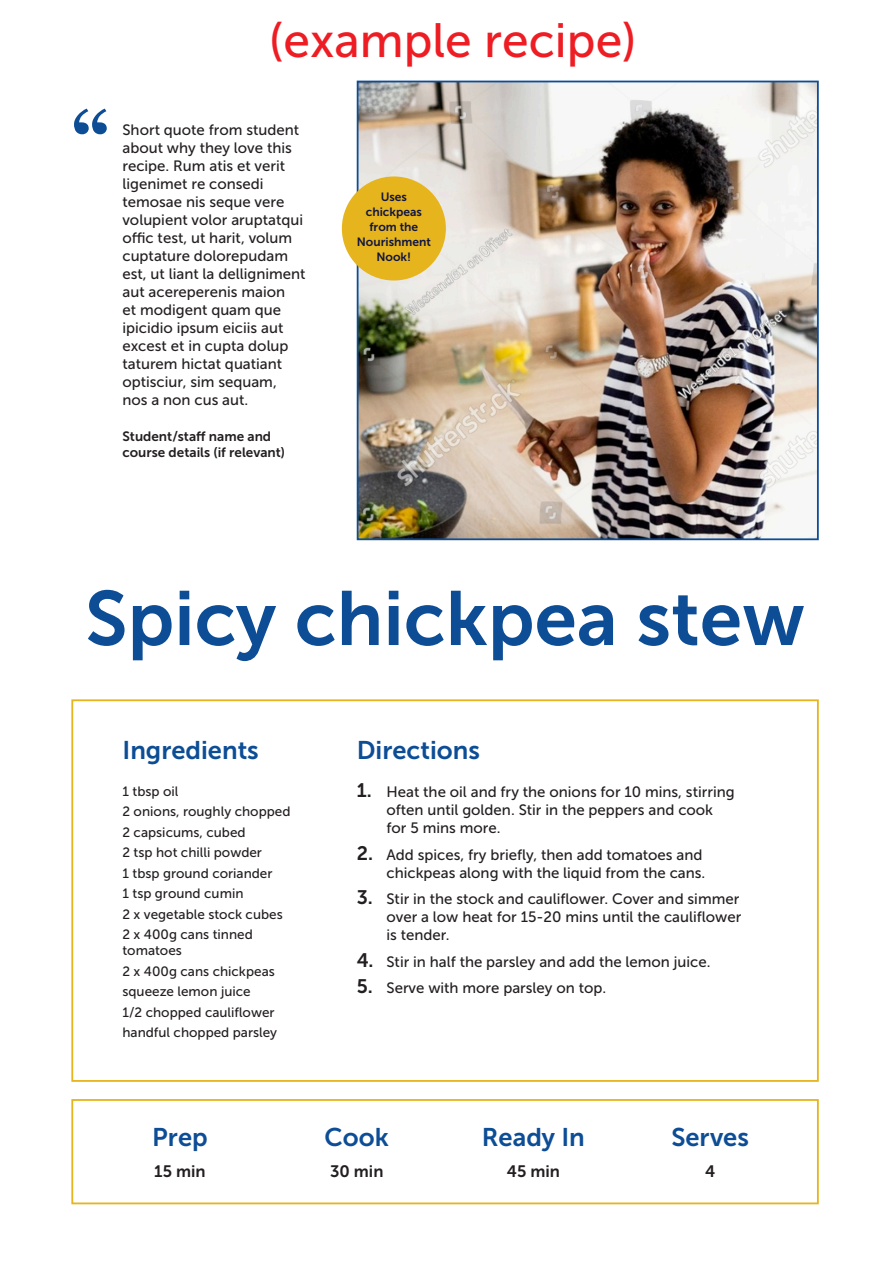
<style>
.page{position:relative;width:893px;height:1263px;background:#fff}
.page>*{position:absolute;margin:0;border:0;box-sizing:border-box;transform-origin:0 0}
.t1{font:76.5px "Museo Sans 700";color:#0d4d96}
.t2{font:700 75px "Georgia";color:#0d4d96}
.t3{font:48px "Museo Sans 500";color:#ee1d23}
.t4{font:25.5px "Museo Sans 700";color:#0d4d96}
.t5{font:16.5px "Museo Sans 700";color:#231f20}
.t6{font:15px/18px "Museo Sans 500";color:#231f20}
.t7{font:13.5px/16.2px "Museo Sans 500";color:#231f20}
.t8{font:13.5px/16.2px "Museo Sans 700";color:#231f20}
.t9{font:12px/15px "Museo Sans 700";color:#101542;text-align:center}
.s1{font-family:"Museo Sans 700";font-size:19.5px}
</style>
<div class="page">
<img style="left:360px;top:84px;width:456px;height:453px">
<div style="left:357px;top:81px;width:462px;height:459px;border:2px solid #0d4d96"></div>
<div style="left:71px;top:699px;width:748px;height:383px;border:2px solid #e6b41c"></div>
<div style="left:71px;top:1099px;width:748px;height:105px;border:2px solid #e6b41c"></div>
<div style="left:342px;top:176px;width:104px;height:104px;background:#e6b41c;border-radius:50%"></div>
<p class="t3" style="left:269px;top:14px;width:369px">(example recipe)</p>
<p class="t2" style="left:71px;top:82px;width:40px">“</p>
<p class="t6" style="left:122px;top:121px;width:185px">Short quote from student about why they love this recipe. Rum atis et verit ligenimet re consedi temosae nis seque vere volupient volor aruptatqui offic test, ut harit, volum cuptature dolorepudam est, ut liant la delligniment aut acereperenis maion<br>et modigent quam que ipicidio ipsum eiciis aut excest et in cupta dolup taturem hictat quatiant optisciur, sim sequam, nos a non cus aut.</p>
<p class="t8" style="left:122px;top:428px;width:164px">Student/staff name and course details (if relevant)</p>
<p class="t9" style="left:357px;top:190px;width:76px">Uses chickpeas from the<br>Nourishment<br>Nook!</p>
<p class="t1" style="left:85px;top:576px;width:721px">Spicy chickpea stew</p>
<p class="t4" style="left:122px;top:736px;width:138px">Ingredients</p>
<p class="t7" style="left:122px;top:783px;width:57px">1 tbsp oil</p>
<p class="t7" style="left:122px;top:804px;width:169px">2 onions, roughly chopped</p>
<p class="t7" style="left:122px;top:824px;width:125px">2 capsicums, cubed</p>
<p class="t7" style="left:122px;top:845px;width:141px">2 tsp hot chilli powder</p>
<p class="t7" style="left:122px;top:865px;width:152px">1 tbsp ground coriander</p>
<p class="t7" style="left:122px;top:885px;width:123px">1 tsp ground cumin</p>
<p class="t7" style="left:122px;top:906px;width:162px">2 x vegetable stock cubes</p>
<p class="t7" style="left:122px;top:926px;width:132px">2 x 400g cans tinned tomatoes</p>
<p class="t7" style="left:122px;top:963px;width:154px">2 x 400g cans chickpeas</p>
<p class="t7" style="left:122px;top:983px;width:130px">squeeze lemon juice</p>
<p class="t7" style="left:122px;top:1004px;width:154px">1/2 chopped cauliflower</p>
<p class="t7" style="left:122px;top:1024px;width:156px">handful chopped parsley</p>
<p class="t4" style="left:152px;top:1123px;width:57px">Prep</p>
<p class="t5" style="left:154px;top:1162px;width:53px">15 min</p>
<p class="t4" style="left:357px;top:736px;width:125px">Directions</p>
<p class="t6" style="left:386px;top:783px;width:350px;text-indent:-30px"><span class="s1">1.</span> Heat the oil and fry the onions for 10 mins, stirring often until golden. Stir in the peppers and cook for 5 mins more.</p>
<p class="t6" style="left:357px;top:845px;width:350px;text-align:right"><span class="s1">2.</span> Add spices, fry briefly, then add tomatoes and chickpeas along with the liquid from the cans.</p>
<p class="t6" style="left:386px;top:890px;width:356px;text-indent:-30px"><span class="s1">3.</span> Stir in the stock and cauliflower. Cover and simmer over a low heat for 15-20 mins until the cauliflower is tender.</p>
<p class="t6" style="left:357px;top:952px;width:355px"><span class="s1">4.</span> Stir in half the parsley and add the lemon juice.</p>
<p class="t6" style="left:357px;top:979px;width:251px"><span class="s1">5.</span> Serve with more parsley on top.</p>
<p class="t4" style="left:325px;top:1123px;width:66px">Cook</p>
<p class="t5" style="left:330px;top:1162px;width:55px">30 min</p>
<p class="t4" style="left:482px;top:1123px;width:104px">Ready In</p>
<p class="t5" style="left:507px;top:1162px;width:55px">45 min</p>
<p class="t4" style="left:671px;top:1123px;width:79px">Serves</p>
<p class="t5" style="left:705px;top:1162px;width:12px">4</p>
</div>
